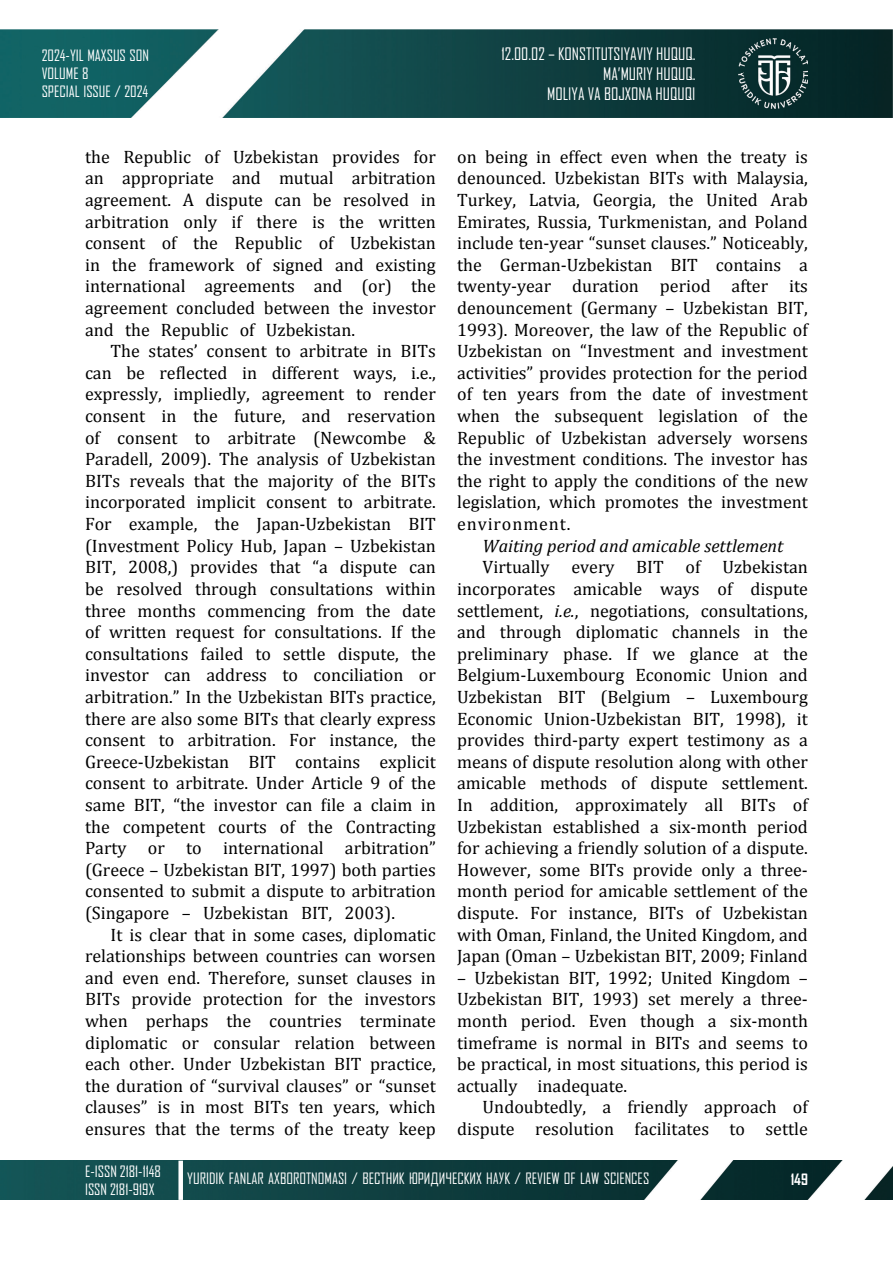
<style>
.page{position:relative;width:893px;height:1263px;background:#fff}
.page>*{position:absolute;margin:0;border:0;box-sizing:border-box;transform-origin:0 0}
.t1{font:18px/21.6px "Cambria";color:#000;text-align:justify}
.t2{font:italic 18px "Cambria";color:#000}
.t3{font:16.5px/19.8px "Agency FB";color:#fff;text-align:right}
.t4{font:15px/18px "Agency FB Cyrillic";color:#fff}
.t5{font:15px/18px "Agency FB";color:#fff}
.t6{font:700 15px "Agency FB";color:#fff}
.s1{font-style:italic}
</style>
<div class="page">
<img style="left:0;top:29px;width:893px;height:89px">
<img style="left:738px;top:39px;width:70px;height:69px">
<img style="left:0;top:1161px;width:893px;height:39px">
<div style="left:178px;top:1161px;width:5px;height:39px;background:#fff"></div>
<p class="t5" style="left:42px;top:46px;width:109px">2024-YIL MAXSUS SON<br>VOLUME 8<br>SPECIAL ISSUE / 2024</p>
<p class="t1" style="left:85px;top:146px;width:352px">the Republic of Uzbekistan provides for an appropriate and mutual arbitration agreement. A dispute can be resolved in arbitration only if there is the written consent of the Republic of Uzbekistan in the framework of signed and existing international agreements and (or) the agreement concluded between the investor and the Republic of Uzbekistan.</p>
<p class="t1" style="left:85px;top:340px;width:352px;text-indent:26px">The states’ consent to arbitrate in BITs can be reflected in different ways, i.e., expressly, impliedly, agreement to render consent in the future, and reservation of consent to arbitrate (Newcombe &amp; Paradell, 2009). The analysis of Uzbekistan BITs reveals that the majority of the BITs incorporated implicit consent to arbitrate.<br>For example, the Japan-Uzbekistan BIT (Investment Policy Hub, Japan – Uzbekistan BIT, 2008,) provides that “a dispute can be resolved through consultations within three months commencing from the date of written request for consultations. If the consultations failed to settle dispute, the investor can address to conciliation or arbitration.” In the Uzbekistan BITs practice, there are also some BITs that clearly express consent to arbitration. For instance, the Greece-Uzbekistan BIT contains explicit consent to arbitrate. Under Article 9 of the same BIT, “the investor can file a claim in the competent courts of the Contracting Party or to international arbitration” (Greece – Uzbekistan BIT, 1997) both parties consented to submit a dispute to arbitration (Singapore – Uzbekistan BIT, 2003).</p>
<p class="t1" style="left:85px;top:923px;width:352px;text-indent:26px">It is clear that in some cases, diplomatic relationships between countries can worsen and even end. Therefore, sunset clauses in BITs provide protection for the investors when perhaps the countries terminate diplomatic or consular relation between each other. Under Uzbekistan BIT practice, the duration of “survival clauses” or “sunset clauses” is in most BITs ten years, which ensures that the terms of the treaty keep</p>
<p class="t3" style="left:502px;top:44px;width:195px">12.00.02 – KONSTITUTSIYAVIY HUQUQ.<br>MA’MURIY HUQUQ.<br>MOLIYA VA BOJXONA HUQUQI</p>
<p class="t1" style="left:457px;top:146px;width:352px">on being in effect even when the treaty is denounced. Uzbekistan BITs with Malaysia, Turkey, Latvia, Georgia, the United Arab Emirates, Russia, Turkmenistan, and Poland include ten-year “sunset clauses.” Noticeably, the German-Uzbekistan BIT contains a twenty-year duration period after its denouncement (Germany – Uzbekistan BIT, 1993). Moreover, the law of the Republic of Uzbekistan on “Investment and investment activities” provides protection for the period of ten years from the date of investment when the subsequent legislation of the Republic of Uzbekistan adversely worsens the investment conditions. The investor has the right to apply the conditions of the new legislation, which promotes the investment environment.</p>
<p class="t2" style="left:483px;top:533px;width:302px">Waiting period and amicable settlement</p>
<p class="t1" style="left:457px;top:556px;width:352px;text-indent:26px">Virtually every BIT of Uzbekistan incorporates amicable ways of dispute settlement, <span class="s1">i.e.</span>, negotiations, consultations, and through diplomatic channels in the preliminary phase. If we glance at the Belgium-Luxembourg Economic Union and Uzbekistan BIT (Belgium – Luxembourg Economic Union-Uzbekistan BIT, 1998), it provides third-party expert testimony as a means of dispute resolution along with other amicable methods of dispute settlement.<br>In addition, approximately all BITs of Uzbekistan established a six-month period for achieving a friendly solution of a dispute.<br>However, some BITs provide only a three&shy;month period for amicable settlement of the dispute. For instance, BITs of Uzbekistan with Oman, Finland, the United Kingdom, and Japan (Oman – Uzbekistan BIT, 2009; Finland</p>
<p class="t1" style="left:457px;top:967px;width:352px">– Uzbekistan BIT, 1992; United Kingdom – Uzbekistan BIT, 1993) set merely a three&shy;month period. Even though a six-month timeframe is normal in BITs and seems to be practical, in most situations, this period is actually inadequate.</p>
<p class="t1" style="left:457px;top:1096px;width:352px;text-align:right">Undoubtedly, a friendly approach of dispute resolution facilitates to settle</p>
<p class="t4" style="left:85px;top:1162px;width:77px">E-ISSN 2181-1148<br>ISSN 2181-919Х</p>
<p class="t4" style="left:187px;top:1169px;width:463px">YURIDIK FANLAR AXBOROTNOMASI / ВЕСТНИК ЮРИДИЧЕСКИХ НАУК / REVIEW OF LAW SCIENCES</p>
<p class="t6" style="left:791px;top:1170px;width:19px">149</p>
</div>
